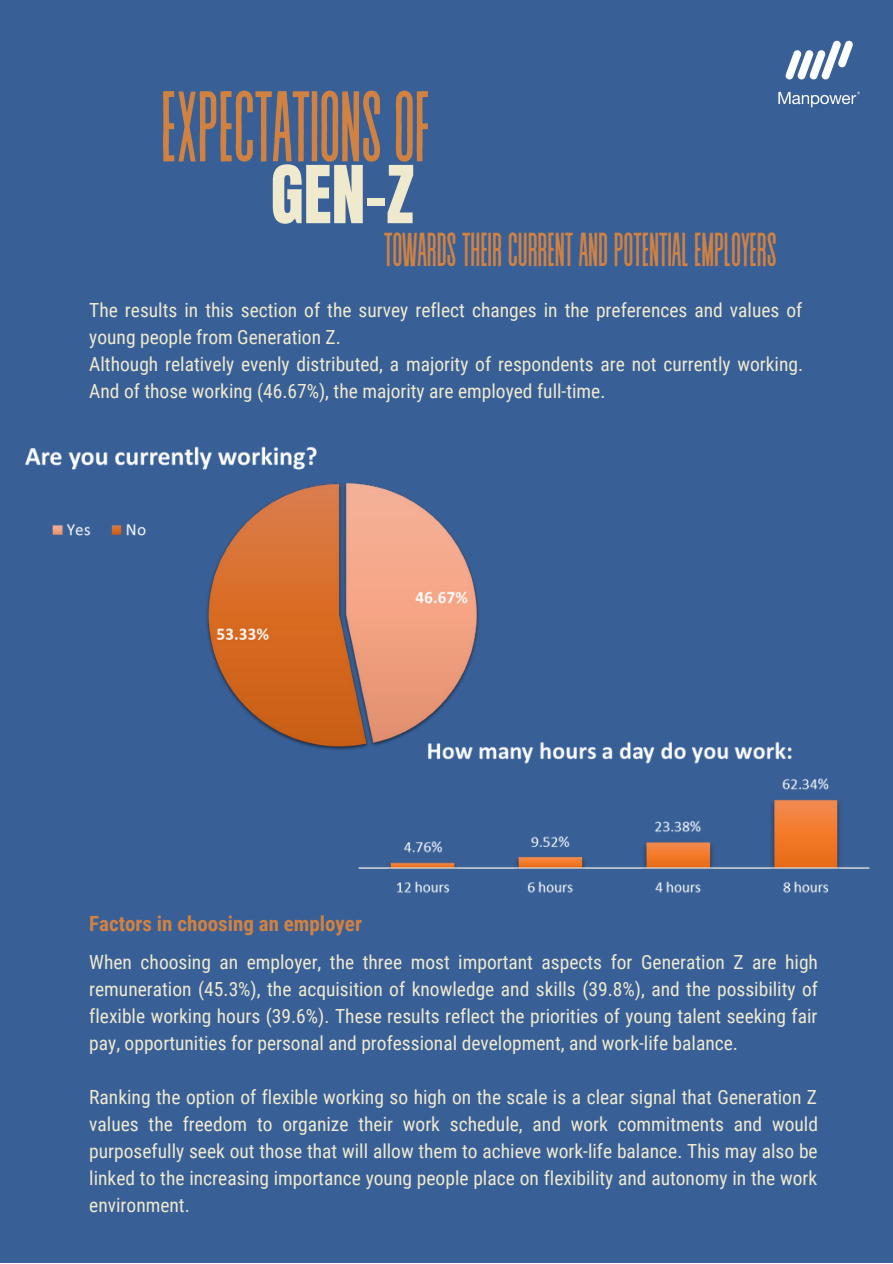
<style>
.page{position:relative;width:893px;height:1264px;background:#fff}
.page>*{position:absolute;margin:0;border:0;box-sizing:border-box;transform-origin:0 0}
.t1{font:100.05px "Revive 80 Tall";letter-spacing:-.03em;color:#d18140}
.t2{font:67.8px "Anton";color:#efe9ce}
.t3{font:47.55px "Revive 80 Tall";letter-spacing:-.03em;color:#d18140}
.t4{font:700 21px "Roboto Condensed";color:#d18140}
.t5{font:19.5px/27px "Roboto Condensed";color:#efe9ce;text-align:justify}
</style>
<div class="page">
<div style="left:0;top:0;width:892px;height:1262px;background:#386097"></div>
<img style="left:778px;top:40px;width:82px;height:68px">
<img style="left:358px;top:741px;width:512px;height:152px">
<img style="left:25px;top:446px;width:568px;height:331px">
<p class="t1" style="left:159px;top:75px;width:273px">EXPECTATIONSOF</p>
<p class="t2" style="left:271px;top:146px;width:145px">GEN-Z</p>
<p class="t3" style="left:383px;top:225px;width:395px">TOWARDSTHEIRCURRENTANDPOTENTIALEMPLOYERS</p>
<p class="t5" style="left:89px;top:297px;width:714px">The results in this section of the survey reflect changes in the preferences and values of young people from Generation Z.</p>
<p class="t5" style="left:89px;top:351px;width:715px">Although relatively evenly distributed, a majority of respondents are not currently working.<br>And of those working (46.67%), the majority are employed full-time.</p>
<p class="t4" style="left:89px;top:911px;width:274px">Factors in choosing an employer</p>
<p class="t5" style="left:89px;top:948px;width:730px">When choosing an employer, the three most important aspects for Generation Z are high remuneration (45.3%), the acquisition of knowledge and skills (39.8%), and the possibility of flexible working hours (39.6%). These results reflect the priorities of young talent seeking fair pay, opportunities for personal and professional development, and work-life balance.</p>
<p class="t5" style="left:89px;top:1083px;width:730px">Ranking the option of flexible working so high on the scale is a clear signal that Generation Z values the freedom to organize their work schedule, and work commitments and would purposefully seek out those that will allow them to achieve work-life balance. This may also be linked to the increasing importance young people place on flexibility and autonomy in the work environment.</p>
</div>
